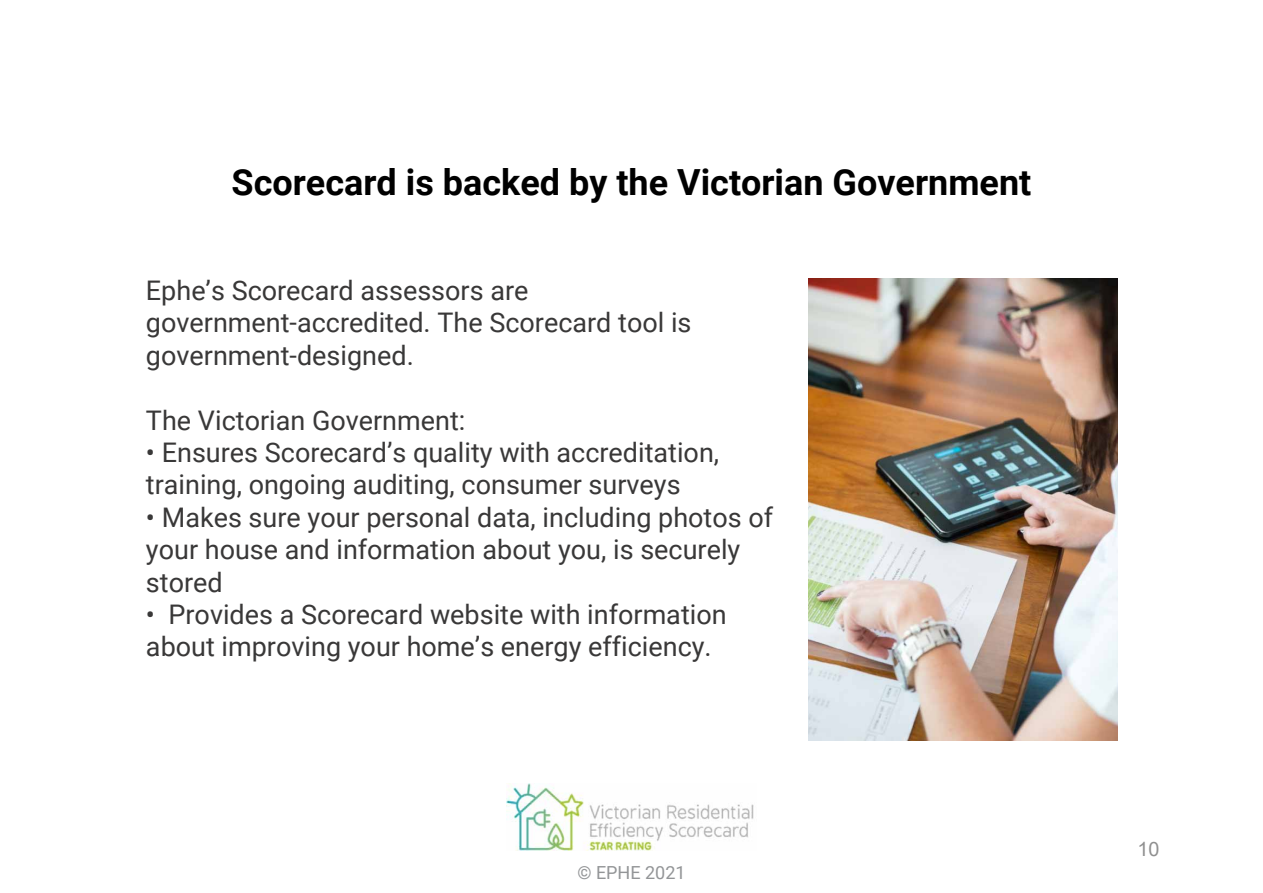
<style>
.page{position:relative;width:1263px;height:893px;background:#fff}
.page>*{position:absolute;margin:0;border:0;box-sizing:border-box;transform-origin:0 0}
.t1{font:700 36px "Roboto";color:#000}
.t2{font:27px/32.4px "Roboto";color:#393838}
.t3{font:19.8px "Arial";color:#909090}
.t4{font:18px "Roboto";color:#939597}
</style>
<div class="page">
<img style="left:507px;top:784px;width:247px;height:66px">
<img style="left:808px;top:278px;width:309px;height:463px">
<h1 class="t1" style="left:232px;top:157px;width:801px">Scorecard is backed by the Victorian Government</h1>
<p class="t2" style="left:146px;top:273px;width:547px">Ephe’s Scorecard assessors are government-accredited. The Scorecard tool is government-designed.</p>
<p class="t2" style="left:146px;top:403px;width:321px">The Victorian Government:</p>
<p class="t2" style="left:146px;top:435px;width:575px">• Ensures Scorecard’s quality with accreditation, training, ongoing auditing, consumer surveys</p>
<p class="t2" style="left:146px;top:500px;width:629px">• Makes sure your personal data, including photos of your house and information about you, is securely stored</p>
<p class="t2" style="left:146px;top:597px;width:582px">• Provides a Scorecard website with information about improving your home’s energy efficiency.</p>
<p class="t4" style="left:577px;top:860px;width:110px">© EPHE 2021</p>
<p class="t3" style="left:1137px;top:835px;width:23px">10</p>
</div>
